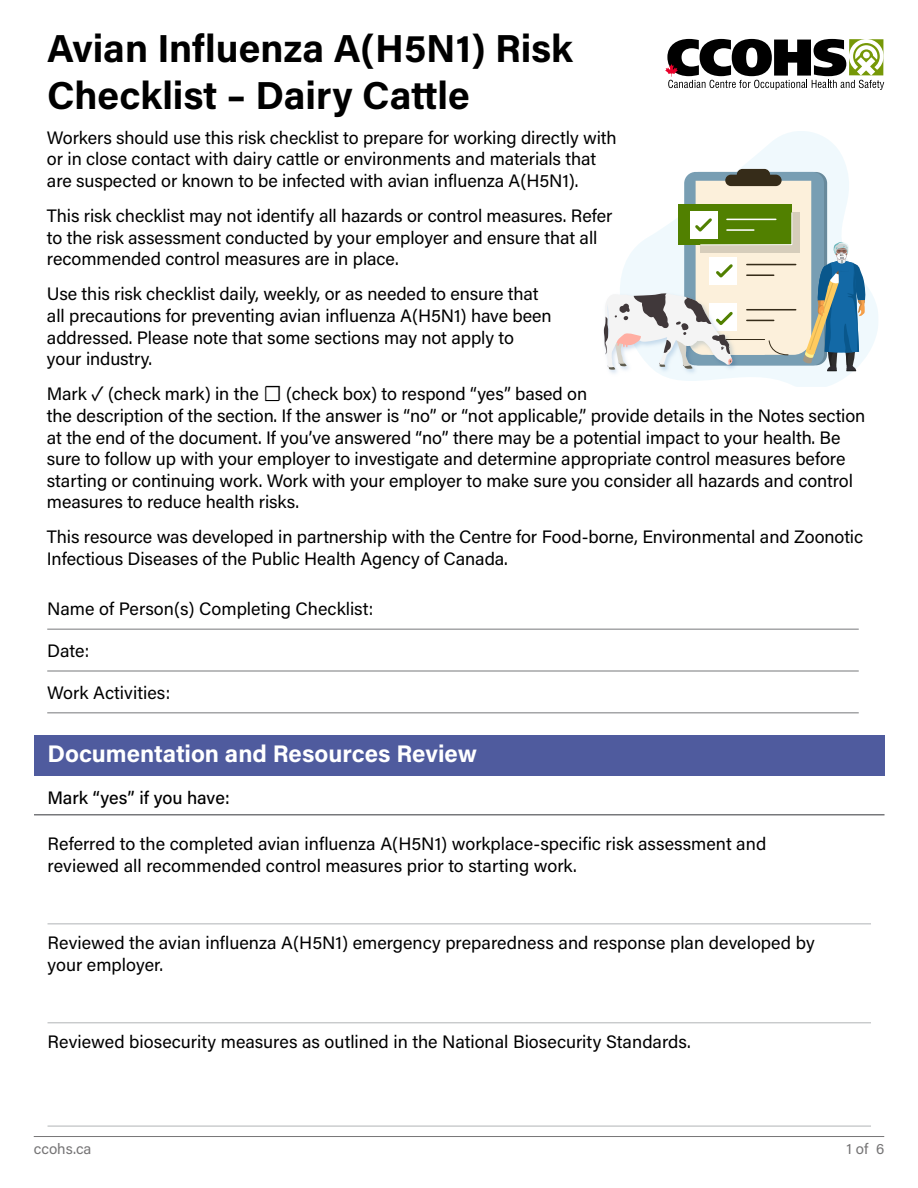
<style>
.page{position:relative;width:918px;height:1188px;background:#fff}
.page>*{position:absolute;margin:0;border:0;box-sizing:border-box;transform-origin:0 0}
.H1{font:700 39px/46.8px "Acumin Pro";color:#000}
.t1{font:700 24px "Acumin Pro";color:#fff}
.Body{font:18px/21.6px "Acumin Pro";letter-spacing:-.005em;color:#000}
.Question{font:18px/21.6px "Acumin Pro";color:#000}
.Lined_Input{font:18px "Acumin Pro";color:#000}
.t2{font:500 18px "Acumin Pro";color:#000}
.t3{font:15px "Acumin Pro";color:#767576}
</style>
<div class="page">
<hr style="left:34px;top:1136px;width:850px;height:1px;background:#767576">
<svg style="left:665px;top:39px;width:219px;height:51px"></svg>
<hr style="left:47px;top:629px;width:812px;height:1px;background:#77787b">
<hr style="left:47px;top:671px;width:812px;height:1px;background:#77787b">
<hr style="left:47px;top:712px;width:812px;height:1px;background:#77787b">
<div style="left:34px;top:735px;width:851px;height:41px;background:#4f5b9e"></div>
<hr style="left:34px;top:814px;width:851px;height:2px;background:#77787b">
<hr style="left:48px;top:923px;width:823px;height:1px;background:#b1b4b6">
<hr style="left:48px;top:1022px;width:823px;height:1px;background:#b1b4b6">
<hr style="left:48px;top:1126px;width:823px;height:1px;background:#b1b4b6">
<svg style="left:671px;top:131px;width:207px;height:256px"></svg>
<div style="left:684px;top:172px;width:140px;height:193px;background:#789eb3;border-radius:11px"></div>
<div style="left:737px;top:169px;width:33px;height:11px;background:#362c19;border-radius:6px"></div>
<div style="left:725px;top:175px;width:57px;height:11px;background:#362c19;border-radius:6px"></div>
<img style="left:610px;top:371px;width:131px;height:7px">
<svg style="left:603px;top:181px;width:263px;height:190px"></svg>
<h1 class="H1" style="left:47px;top:24px;width:527px">Avian Influenza A(H5N1) Risk<br>Checklist – Dairy Cattle</h1>
<p class="Body" style="left:47px;top:126px;width:571px">Workers should use this risk checklist to prepare for working directly with or in close contact with dairy cattle or environments and materials that are suspected or known to be infected with avian influenza A(H5N1).</p>
<p class="Body" style="left:47px;top:204px;width:567px">This risk checklist may not identify all hazards or control measures. Refer to the risk assessment conducted by your employer and ensure that all recommended control measures are in place.</p>
<p class="Body" style="left:47px;top:283px;width:506px">Use this risk checklist daily, weekly, or as needed to ensure that all precautions for preventing avian influenza A(H5N1) have been addressed. Please note that some sections may not apply to your industry.</p>
<p class="Body" style="left:47px;top:383px;width:820px">Mark ✓ (check mark) in the ☐ (check box) to respond “yes” based on<br>the description of the section. If the answer is “no” or “not applicable,” provide details in the Notes section at the end of the document. If you’ve answered “no” there may be a potential impact to your health. Be sure to follow up with your employer to investigate and determine appropriate control measures before starting or continuing work. Work with your employer to make sure you consider all hazards and control measures to reduce health risks.</p>
<p class="Body" style="left:47px;top:526px;width:818px">This resource was developed in partnership with the Centre for Food-borne, Environmental and Zoonotic<br>Infectious Diseases of the Public Health Agency of Canada.</p>
<p class="Lined_Input" style="left:47px;top:597px;width:328px">Name of Person(s) Completing Checklist:</p>
<p class="Lined_Input" style="left:47px;top:638px;width:44px">Date:</p>
<p class="Lined_Input" style="left:47px;top:680px;width:125px">Work Activities:</p>
<h2 class="t1" style="left:48px;top:737px;width:431px">Documentation and Resources Review</h2>
<h3 class="t2" style="left:48px;top:785px;width:184px">Mark “yes” if you have:</h3>
<p class="Question" style="left:48px;top:833px;width:720px">Referred to the completed avian influenza A(H5N1) workplace-specific risk assessment and reviewed all recommended control measures prior to starting work.</p>
<p class="Question" style="left:48px;top:932px;width:769px">Reviewed the avian influenza A(H5N1) emergency preparedness and response plan developed by your employer.</p>
<p class="Question" style="left:48px;top:1031px;width:645px">Reviewed biosecurity measures as outlined in the National Biosecurity Standards.</p>
<p class="t3" style="left:34px;top:1139px;width:59px">ccohs.ca</p>
<p class="t3" style="left:847px;top:1139px;width:39px">1 of 6</p>
</div>
